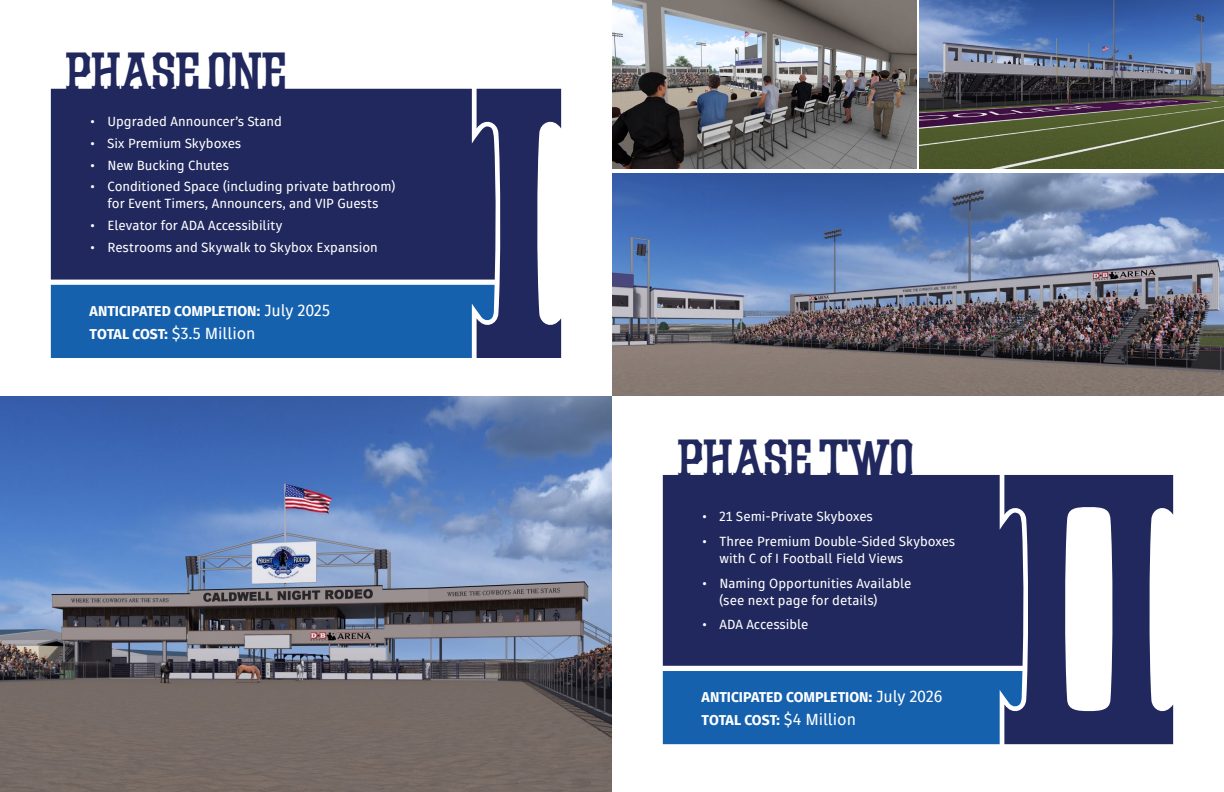
<style>
.page{position:relative;width:1224px;height:792px;background:#fff}
.page>*{position:absolute;margin:0;border:0;box-sizing:border-box;transform-origin:0 0}
.t1{font:48.7px "LHF Durango";letter-spacing:-.005em;color:#20285d}
.t2{font:16.1px "Fuse";letter-spacing:-.005em;color:#fff}
.t3{font:800 14.2px/23.6px "Fuse";letter-spacing:-.005em;color:#fff}
.t4{font:13.2px/17px "Fuse";color:#fff}
.s1{font-weight:400;font-size:16.1px}
.s2{font-weight:800;font-size:14.2px}
</style>
<div class="page">
<div style="left:663px;top:671px;width:341px;height:73px;background:#1561ae"></div>
<div style="left:663px;top:475px;width:341px;height:191px;background:#20285d"></div>
<svg style="left:51px;top:89px;width:510px;height:269px;background:#223a74"></svg>
<svg style="left:1004px;top:475px;width:169px;height:269px;fill:#20285d"></svg>
<img style="left:0;top:396px;width:612px;height:396px">
<img style="left:612px;top:173px;width:612px;height:223px">
<img style="left:612px;top:0;width:304px;height:169px">
<img style="left:920px;top:0;width:304px;height:169px">
<h1 class="t1" style="left:65px;top:45px;width:223px">PHASE ONE</h1>
<p class="t4" style="left:91px;top:113px;width:193px">• Upgraded Announcer’s Stand</p>
<p class="t4" style="left:91px;top:135px;width:152px">• Six Premium Skyboxes</p>
<p class="t4" style="left:91px;top:157px;width:140px">• New Bucking Chutes</p>
<p class="t4" style="left:91px;top:179px;width:306px;text-align:center">• Conditioned Space (including private bathroom) for Event Timers, Announcers, and VIP Guests</p>
<p class="t4" style="left:91px;top:217px;width:193px">• Elevator for ADA Accessibility</p>
<p class="t4" style="left:91px;top:239px;width:289px">• Restrooms and Skywalk to Skybox Expansion</p>
<p class="t3" style="left:90px;top:299px;width:242px">ANTICIPATED COMPLETION: <span class="s1">July 2025</span></p>
<p class="t2" style="left:90px;top:324px;width:167px"><span class="s2">TOTAL COST:</span> $3.5 Million</p>
<h1 class="t1" style="left:677px;top:431px;width:238px">PHASE TWO</h1>
<p class="t4" style="left:703px;top:509px;width:172px">• 21 Semi-Private Skyboxes</p>
<p class="t4" style="left:720px;top:533px;width:237px;text-indent:-17px">• Three Premium Double-Sided Skyboxes with C of I Football Field Views</p>
<p class="t4" style="left:720px;top:575px;width:194px;text-indent:-17px">• Naming Opportunities Available (see next page for details)</p>
<p class="t4" style="left:703px;top:616px;width:108px">• ADA Accessible</p>
<p class="t3" style="left:702px;top:685px;width:242px">ANTICIPATED COMPLETION: <span class="s1">July 2026<br></span>TOTAL COST: <span class="s1">$4 Million</span></p>
</div>
